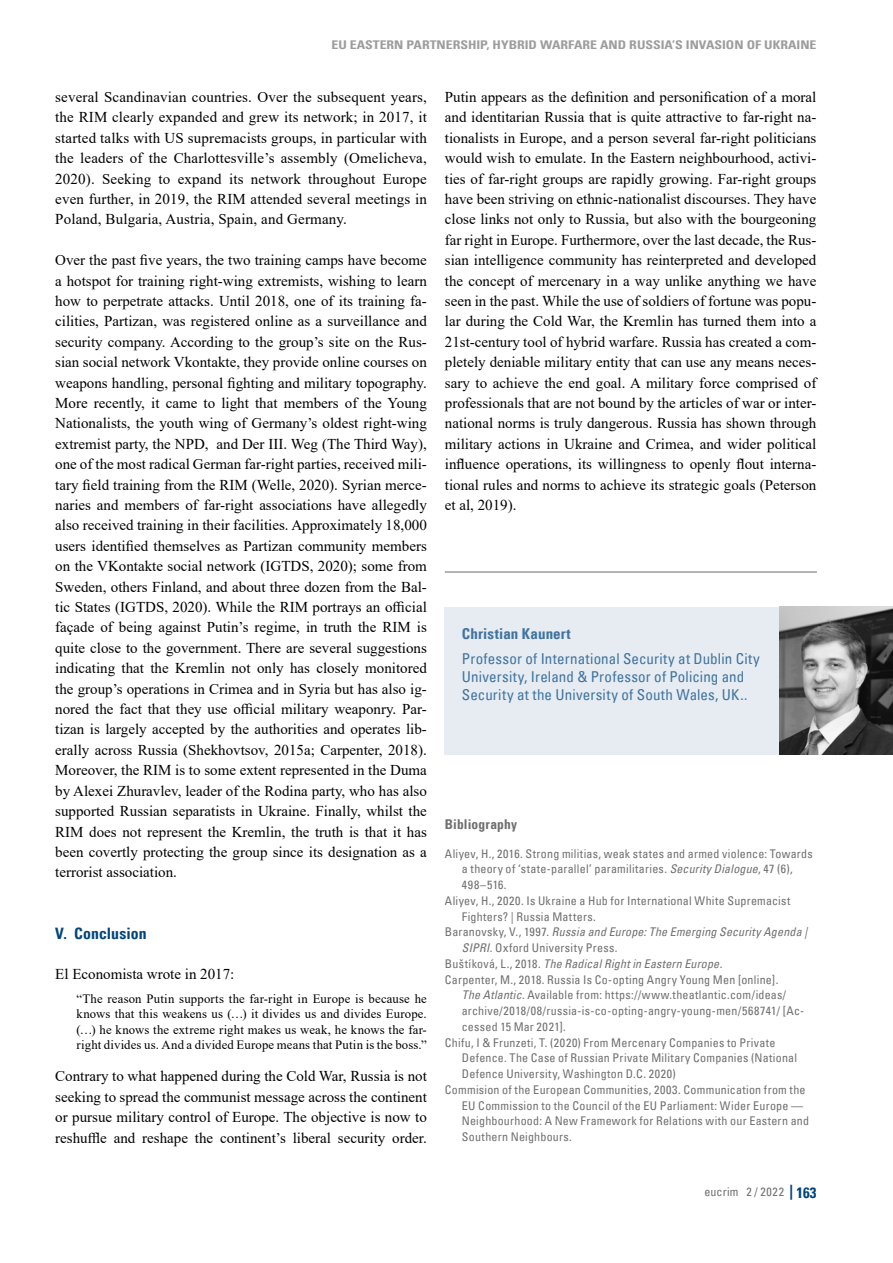
<style>
.page{position:relative;width:893px;height:1263px;background:#fff}
.page>*{position:absolute;margin:0;border:0;box-sizing:border-box;transform-origin:0 0}
.t1{font:700 condensed 15.75px "Univers LT";letter-spacing:.01em;color:#00457c}
.t2{font:15px/20.4px "Times New Roman";color:#000;text-align:justify}
.t3{font:condensed 15px/18px "Univers LT";letter-spacing:.01em;color:#40739d}
.t4{font:700 condensed 15px "Univers LT";letter-spacing:.01em;color:#40739d}
.t5{font:700 condensed 13.5px "Univers LT";letter-spacing:.01em;color:#706f6f}
.t6{font:12.75px/15.3px "Times New Roman";letter-spacing:.015em;color:#000;text-align:justify}
.t7{font:condensed 12px "Univers LT";letter-spacing:.02em;color:#706f6f}
.t8{font:italic condensed 12px "Univers LT";letter-spacing:.015em;color:#706f6f}
.t9{font:700 condensed 12px "Univers LT";color:#9d9d9c;scale:1.15 1}
.s1{color:#4d7da3}
.s2{font-style:italic}
.s3{font-style:normal}
.s4{font-weight:700;font-size:15px;color:#00457c}
</style>
<div class="page">
<div style="left:445px;top:607px;width:448px;height:148px;background:#e6ecf2"></div>
<img style="left:779px;top:607px;width:114px;height:148px">
<hr style="left:445px;top:571px;width:372px;height:2px;background:#9d9d9c">
<p class="t9" style="left:331px;top:38px;width:423px">EU EASTERN PARTNERSHIP, HYBRID WARFARE AND RUSSIA’S INVASION OF UKRAINE</p>
<p class="t2" style="left:55px;top:86px;width:373px">several Scandinavian countries. Over the subsequent years, the RIM clearly expanded and grew its network; in 2017, it started talks with US supremacists groups, in particular with the leaders of the Charlottesville’s assembly (Omelicheva, 2020). Seeking to expand its network throughout Europe even further, in 2019, the RIM attended several meetings in Poland, Bulgaria, Austria, Spain, and Germany.</p>
<p class="t2" style="left:55px;top:250px;width:373px">Over the past five years, the two training camps have become a hotspot for training right-wing extremists, wishing to learn how to perpetrate attacks. Until 2018, one of its training fa&shy;cilities, Partizan, was registered online as a surveillance and security company. According to the group’s site on the Rus&shy;sian social network Vkontakte, they provide online courses on weapons handling, personal fighting and military topography.<br>More recently, it came to light that members of the Young Nationalists, the youth wing of Germany’s oldest right-wing extremist party, the NPD, and Der III. Weg (The Third Way), one of the most radical German far-right parties, received mili&shy;tary field training from the RIM (Welle, 2020). Syrian merce&shy;naries and members of far-right associations have allegedly also received training in their facilities. Approximately 18,000 users identified themselves as Partizan community members on the VKontakte social network (IGTDS, 2020); some from Sweden, others Finland, and about three dozen from the Bal&shy;tic States (IGTDS, 2020). While the RIM portrays an official façade of being against Putin’s regime, in truth the RIM is quite close to the government. There are several suggestions indicating that the Kremlin not only has closely monitored the group’s operations in Crimea and in Syria but has also ig&shy;nored the fact that they use official military weaponry. Par&shy;tizan is largely accepted by the authorities and operates lib&shy;erally across Russia (Shekhovtsov, 2015a; Carpenter, 2018).<br>Moreover, the RIM is to some extent represented in the Duma by Alexei Zhuravlev, leader of the Rodina party, who has also supported Russian separatists in Ukraine. Finally, whilst the RIM does not represent the Kremlin, the truth is that it has been covertly protecting the group since its designation as a terrorist association.</p>
<p class="t1" style="left:55px;top:923px;width:93px">V. Conclusion</p>
<p class="t2" style="left:55px;top:964px;width:181px">El Economista wrote in 2017:</p>
<p class="t6" style="left:77px;top:991px;width:352px">“The reason Putin supports the far-right in Europe is because he knows that this weakens us (…) it divides us and divides Europe. (…) he knows the extreme right makes us weak, he knows the far&shy;right divides us. And a divided Europe means that Putin is the boss.”</p>
<p class="t2" style="left:55px;top:1066px;width:373px">Contrary to what happened during the Cold War, Russia is not seeking to spread the communist message across the continent or pursue military control of Europe. The objective is now to reshuffle and reshape the continent’s liberal security order.</p>
<p class="t2" style="left:445px;top:86px;width:373px">Putin appears as the definition and personification of a moral and identitarian Russia that is quite attractive to far-right na&shy;tionalists in Europe, and a person several far-right politicians would wish to emulate. In the Eastern neighbourhood, activi&shy;ties of far-right groups are rapidly growing. Far-right groups have been striving on ethnic-nationalist discourses. They have close links not only to Russia, but also with the bourgeoning far right in Europe. Furthermore, over the last decade, the Rus&shy;sian intelligence community has reinterpreted and developed the concept of mercenary in a way unlike anything we have seen in the past. While the use of soldiers of fortune was popu&shy;lar during the Cold War, the Kremlin has turned them into a 21st-century tool of hybrid warfare. Russia has created a com&shy;pletely deniable military entity that can use any means neces&shy;sary to achieve the end goal. A military force comprised of professionals that are not bound by the articles of war or inter&shy;national norms is truly dangerous. Russia has shown through military actions in Ukraine and Crimea, and wider political influence operations, its willingness to openly flout interna&shy;tional rules and norms to achieve its strategic goals (Peterson et al, 2019).</p>
<p class="t4" style="left:462px;top:624px;width:110px">Christian Kaunert</p>
<p class="t3" style="left:462px;top:649px;width:300px">Professor of International Security at Dublin City<br>University, Ireland &amp; Professor of Policing and<br>Security at the University of South Wales, UK.<span class="s1">.</span></p>
<p class="t5" style="left:445px;top:816px;width:74px">Bibliography</p>
<p class="t7" style="left:445px;top:846px;width:369px">Aliyev, H., 2016. Strong militias, weak states and armed violence: Towards</p>
<p class="t7" style="left:462px;top:861px;width:332px">a theory of ‘state-parallel’ paramilitaries. <span class="s2">Security Dialogue</span>, 47 (6),</p>
<p class="t7" style="left:462px;top:877px;width:46px">498–516.</p>
<p class="t7" style="left:445px;top:893px;width:347px">Aliyev, H., 2020. Is Ukraine a Hub for International White Supremacist</p>
<p class="t7" style="left:462px;top:909px;width:136px">Fighters? | Russia Matters.</p>
<p class="t8" style="left:445px;top:924px;width:364px"><span class="s3">Baranovsky, V., 1997.</span> Russia and Europe: The Emerging Security Agenda |</p>
<p class="t7" style="left:462px;top:940px;width:157px"><span class="s2">SIPRI</span>. Oxford University Press.</p>
<p class="t8" style="left:445px;top:956px;width:279px"><span class="s3">Buštíková, L., 2018.</span> The Radical Right in Eastern Europe<span class="s3">.</span></p>
<p class="t7" style="left:445px;top:972px;width:335px">Carpenter, M., 2018. Russia Is Co-opting Angry Young Men [online].</p>
<p class="t7" style="left:462px;top:987px;width:326px"><span class="s2">The Atlantic</span>. Available from: https://www.theatlantic.com/ideas/</p>
<p class="t7" style="left:462px;top:1003px;width:344px">archive/2018/08/russia-is-co-opting-angry-young-men/568741/ [Ac-</p>
<p class="t7" style="left:462px;top:1019px;width:105px">cessed 15 Mar 2021].</p>
<p class="t7" style="left:445px;top:1035px;width:332px">Chifu, I &amp; Frunzeti, T. (2020) From Mercenary Companies to Private</p>
<p class="t7" style="left:462px;top:1050px;width:337px">Defence. The Case of Russian Private Military Companies (National</p>
<p class="t7" style="left:462px;top:1066px;width:215px">Defence University, Washington D.C. 2020)</p>
<p class="t7" style="left:445px;top:1082px;width:362px">Commision of the European Communities, 2003. Communication from the</p>
<p class="t7" style="left:462px;top:1098px;width:343px">EU Commission to the Council of the EU Parliament: Wider Europe —</p>
<p class="t7" style="left:462px;top:1113px;width:349px">Neighbourhood: A New Framework for Relations with our Eastern and</p>
<p class="t7" style="left:462px;top:1129px;width:112px">Southern Neighbours.</p>
<p class="t7" style="left:704px;top:1184px;width:114px">eucrim 2 / 2022 <span class="s4">| 163</span></p>
</div>
